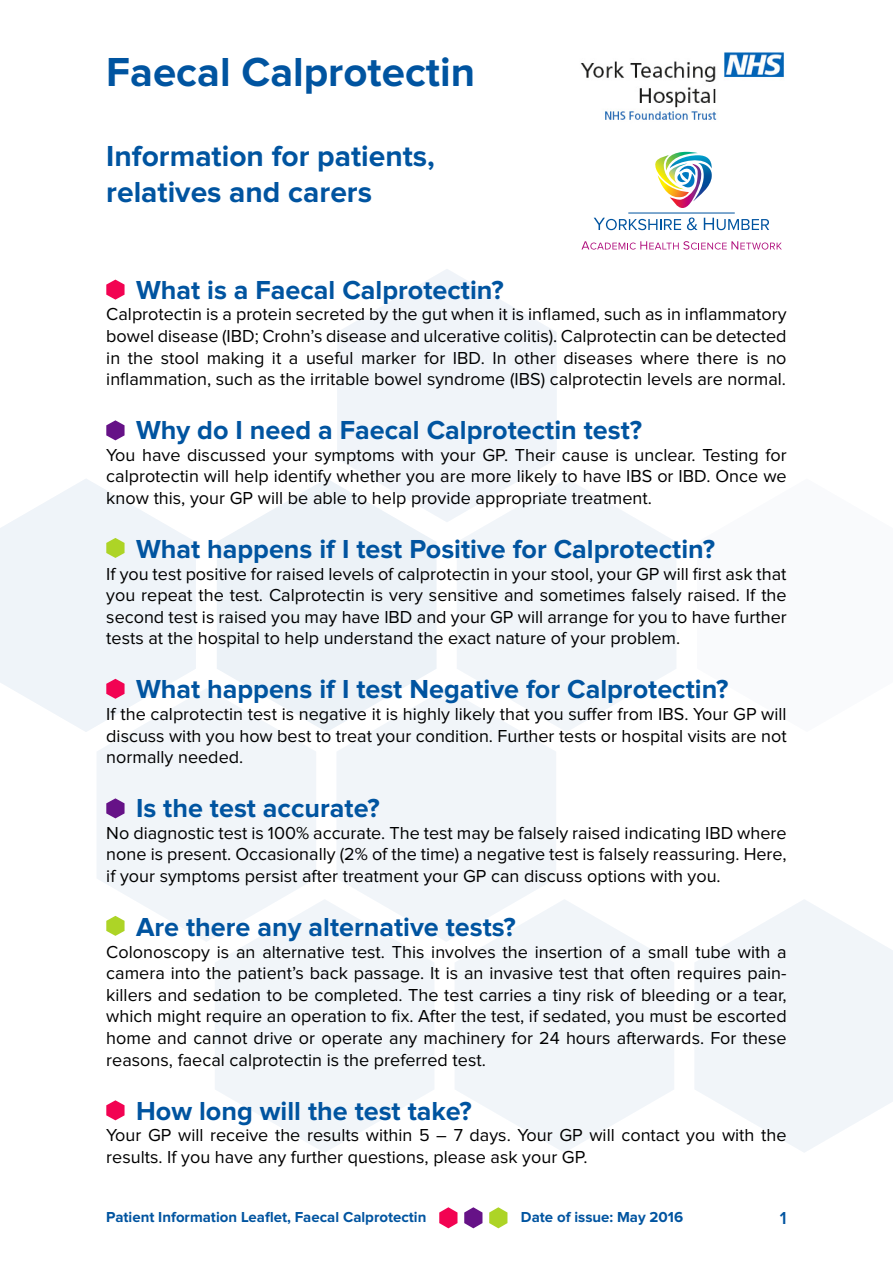
<style>
.page{position:relative;width:893px;height:1263px;background:#fff}
.page>*{position:absolute;margin:0;border:0;box-sizing:border-box;transform-origin:0 0}
.t1{font:700 42px "Proxima Nova";color:#0054a0}
.t2{font:700 30px/36px "Proxima Nova";color:#0054a0}
.t3{font:700 27px "Proxima Nova";color:#0054a0}
.t4{font:18px/21.6px "Proxima Nova";color:#000;text-align:justify}
.t5{font:600 18px "Proxima Nova";color:#0054a0}
.t6{font:700 15px "Proxima Nova";color:#0054a0}
</style>
<div class="page">
<svg style="left:439px;top:1207px;width:18px;height:21px"></svg>
<svg style="left:464px;top:1207px;width:18px;height:21px"></svg>
<svg style="left:489px;top:1207px;width:18px;height:21px"></svg>
<svg style="left:337px;top:269px;width:220px;height:253px;fill:#f0f4f9"></svg>
<svg style="left:215px;top:900px;width:219px;height:252px;fill:#f1f5f9"></svg>
<svg style="left:455px;top:900px;width:219px;height:252px;fill:#f1f5f9"></svg>
<svg style="left:695px;top:900px;width:198px;height:252px;fill:#f1f5f9"></svg>
<svg style="left:217px;top:478px;width:220px;height:254px;fill:#ecf2f7"></svg>
<svg style="left:457px;top:478px;width:219px;height:254px;fill:#f1f5f9"></svg>
<svg style="left:97px;top:688px;width:219px;height:254px;fill:#f1f5f9"></svg>
<svg style="left:336px;top:688px;width:220px;height:254px;fill:#f1f5f9"></svg>
<svg style="left:0;top:479px;width:196px;height:253px;fill:#eff4f9"></svg>
<svg style="left:106px;top:280px;width:19px;height:20px"></svg>
<svg style="left:106px;top:679px;width:19px;height:20px"></svg>
<svg style="left:106px;top:1100px;width:19px;height:20px"></svg>
<svg style="left:106px;top:420px;width:19px;height:20px"></svg>
<svg style="left:106px;top:798px;width:19px;height:20px"></svg>
<svg style="left:106px;top:538px;width:19px;height:20px"></svg>
<svg style="left:106px;top:916px;width:19px;height:20px"></svg>
<img style="left:655px;top:152px;width:43px;height:24px">
<img style="left:658px;top:175px;width:12px;height:20px">
<img style="left:674px;top:202px;width:17px;height:6px">
<img style="left:670px;top:155px;width:42px;height:47px">
<svg style="left:594px;top:218px;width:87px;height:12px"></svg>
<svg style="left:687px;top:217px;width:10px;height:13px"></svg>
<svg style="left:704px;top:218px;width:65px;height:12px"></svg>
<svg style="left:581px;top:241px;width:201px;height:9px"></svg>
<img style="left:580px;top:52px;width:204px;height:68px">
<h1 class="t1" style="left:106px;top:53px;width:370px">Faecal Calprotectin</h1>
<h2 class="t2" style="left:106px;top:139px;width:330px">Information for patients, relatives and carers</h2>
<h3 class="t3" style="left:136px;top:277px;width:369px">What is a Faecal Calprotectin?</h3>
<p class="t4" style="left:106px;top:304px;width:682px">Calprotectin is a protein secreted by the gut when it is inflamed, such as in inflammatory bowel disease (IBD; Crohn’s disease and ulcerative colitis). Calprotectin can be detected in the stool making it a useful marker for IBD. In other diseases where there is no inflammation, such as the irritable bowel syndrome (IBS) calprotectin levels are normal.</p>
<h3 class="t3" style="left:136px;top:418px;width:508px">Why do I need a Faecal Calprotectin test?</h3>
<p class="t4" style="left:106px;top:445px;width:682px">You have discussed your symptoms with your GP. Their cause is unclear. Testing for calprotectin will help identify whether you are more likely to have IBS or IBD. Once we know this, your GP will be able to help provide appropriate treatment.</p>
<h3 class="t3" style="left:136px;top:537px;width:580px">What happens if I test Positive for Calprotectin?</h3>
<p class="t4" style="left:106px;top:564px;width:682px">If you test positive for raised levels of calprotectin in your stool, your GP will first ask that you repeat the test. Calprotectin is very sensitive and sometimes falsely raised. If the second test is raised you may have IBD and your GP will arrange for you to have further tests at the hospital to help understand the exact nature of your problem.</p>
<h3 class="t3" style="left:136px;top:677px;width:594px">What happens if I test Negative for Calprotectin?</h3>
<p class="t4" style="left:106px;top:704px;width:682px">If the calprotectin test is negative it is highly likely that you suffer from IBS. Your GP will discuss with you how best to treat your condition. Further tests or hospital visits are not normally needed.</p>
<h3 class="t3" style="left:136px;top:796px;width:245px">Is the test accurate?</h3>
<p class="t4" style="left:106px;top:823px;width:682px">No diagnostic test is 100% accurate. The test may be falsely raised indicating IBD where none is present. Occasionally (2% of the time) a negative test is falsely reassuring. Here, if your symptoms persist after treatment your GP can discuss options with you.</p>
<h3 class="t3" style="left:136px;top:915px;width:381px">Are there any alternative tests?</h3>
<p class="t4" style="left:106px;top:942px;width:682px">Colonoscopy is an alternative test. This involves the insertion of a small tube with a camera into the patient’s back passage. It is an invasive test that often requires pain&shy;killers and sedation to be completed. The test carries a tiny risk of bleeding or a tear, which might require an operation to fix. After the test, if sedated, you must be escorted home and cannot drive or operate any machinery for 24 hours afterwards. For these reasons, faecal calprotectin is the preferred test.</p>
<h3 class="t3" style="left:136px;top:1098px;width:337px">How long will the test take?</h3>
<p class="t4" style="left:106px;top:1125px;width:682px">Your GP will receive the results within 5 – 7 days. Your GP will contact you with the results. If you have any further questions, please ask your GP.</p>
<p class="t6" style="left:106px;top:1210px;width:322px">Patient Information Leaflet, Faecal Calprotectin</p>
<p class="t6" style="left:521px;top:1210px;width:164px">Date of issue: May 2016</p>
<p class="t5" style="left:780px;top:1210px;width:8px">1</p>
</div>
